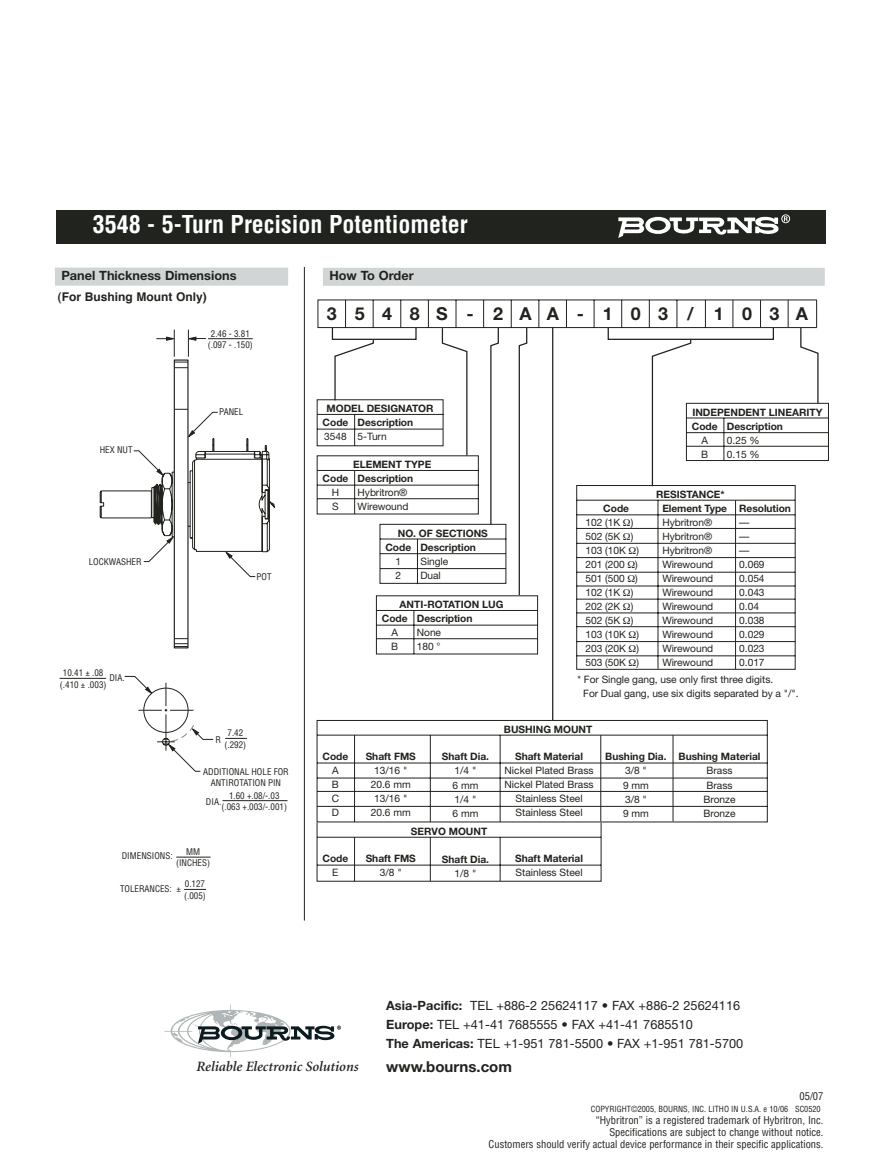
<style>
.page{position:relative;width:891px;height:1175px;background:#fff}
.page>*{position:absolute;margin:0;border:0;box-sizing:border-box;transform-origin:0 0}
.t1{font:700 condensed 24px "Helvetica";color:#fff}
.t2{font:700 17.85px "Helvetica Neue";letter-spacing:.98em;color:#20231e}
.t3{font:700 15px "Helvetica Neue";color:#20231e}
.t4{font:italic 600 14.25px "Minion";color:#20231e}
.t5{font:12.75px/18.8px "Helvetica Neue";color:#20231e}
.t6{font:700 12.75px "Helvetica Neue";color:#20231e}
.t7{font:700 12px "Helvetica";color:#20231e}
.t8{font:condensed 10.5px/12px "Helvetica";color:#20231e;text-align:right}
.t9{font:10.2px/14.1px "Helvetica Neue";letter-spacing:-.005em;color:#20231e}
.t10{font:700 10.2px "Helvetica Neue";color:#20231e}
.t11{font:condensed 9px/11.2px "Helvetica";color:#20231e;text-align:center}
.t12{font:condensed 8.25px "Helvetica";color:#20231e}
.s1{font-weight:700}
</style>
<div class="page">
<div style="left:56px;top:210px;width:769px;height:33px;background:#20231e"></div>
<svg style="left:618px;top:214px;width:172px;height:24px"></svg>
<div style="left:323px;top:268px;width:502px;height:18px;background:#d1d5d6"></div>
<svg style="left:317px;top:299px;width:501px;height:29px"></svg>
<svg style="left:331px;top:326px;width:355px;height:394px"></svg>
<svg style="left:317px;top:455px;width:162px;height:60px"></svg>
<svg style="left:317px;top:399px;width:124px;height:47px"></svg>
<svg style="left:379px;top:523px;width:128px;height:62px"></svg>
<svg style="left:686px;top:403px;width:143px;height:58px"></svg>
<svg style="left:317px;top:720px;width:451px;height:102px"></svg>
<hr style="left:600px;top:735px;width:1px;height:86px;background:#20231e">
<hr style="left:673px;top:735px;width:1px;height:86px;background:#20231e">
<svg style="left:317px;top:822px;width:285px;height:59px"></svg>
<svg style="left:441px;top:326px;width:378px;height:130px"></svg>
<svg style="left:164px;top:1004px;width:177px;height:53px"></svg>
<svg style="left:99px;top:361px;width:176px;height:288px"></svg>
<div style="left:174px;top:359px;width:15px;height:289px;border:1px solid #20231e"></div>
<svg style="left:187px;top:411px;width:32px;height:27px"></svg>
<svg style="left:225px;top:551px;width:31px;height:26px"></svg>
<svg style="left:133px;top:450px;width:31px;height:26px"></svg>
<svg style="left:143px;top:536px;width:31px;height:26px"></svg>
<hr style="left:208px;top:338px;width:45px;height:1px;background:#20231e">
<svg style="left:187px;top:329px;width:19px;height:28px"></svg>
<svg style="left:156px;top:329px;width:19px;height:28px"></svg>
<div style="left:55px;top:268px;width:233px;height:18px;background:#d1d5d6"></div>
<hr style="left:222px;top:800px;width:66px;height:1px;background:#20231e">
<hr style="left:60px;top:678px;width:46px;height:1px;background:#20231e">
<svg style="left:124px;top:675px;width:123px;height:97px"></svg>
<hr style="left:176px;top:856px;width:35px;height:1px;background:#20231e">
<svg style="left:184px;top:889px;width:22px;height:1px"></svg>
<hr style="left:304px;top:267px;width:1px;height:653px;background:#20231e">
<svg style="left:376px;top:595px;width:162px;height:60px"></svg>
<svg style="left:576px;top:485px;width:220px;height:185px"></svg>
<h1 class="t1" style="left:93px;top:215px;width:377px">3548 - 5-Turn Precision Potentiometer</h1>
<p class="t6" style="left:329px;top:271px;width:86px">How To Order</p>
<h2 class="t2" style="left:327px;top:308px;width:483px">3548S-2AA-103/ 103A</h2>
<p class="t6" style="left:61px;top:271px;width:177px">Panel Thickness Dimensions</p>
<p class="t7" style="left:58px;top:291px;width:150px">(For Bushing Mount Only)</p>
<p class="t11" style="left:208px;top:328px;width:47px">2.46 - 3.81 (.097 - .150)</p>
<p class="t11" style="left:100px;top:445px;width:34px">HEX NUT</p>
<p class="t11" style="left:89px;top:557px;width:54px">LOCKWASHER</p>
<p class="t11" style="left:60px;top:668px;width:48px">10.41 ± .08 (.410 ± .003)</p>
<p class="t11" style="left:109px;top:673px;width:17px">DIA.</p>
<p class="t11" style="left:219px;top:407px;width:26px">PANEL</p>
<p class="t11" style="left:257px;top:572px;width:17px">POT</p>
<p class="t11" style="left:225px;top:728px;width:23px">7.42 (.292)</p>
<p class="t11" style="left:216px;top:734px;width:7px">R</p>
<p class="t11" style="left:203px;top:766px;width:87px">ADDITIONAL HOLE FOR<br>ANTIROTATION PIN</p>
<p class="t11" style="left:222px;top:790px;width:67px">1.60 +.08/-.03 (.063 +.003/-.001)</p>
<p class="t11" style="left:206px;top:796px;width:17px">DIA.</p>
<p class="t11" style="left:176px;top:847px;width:36px">MM (INCHES)</p>
<p class="t11" style="left:122px;top:851px;width:52px">DIMENSIONS:</p>
<p class="t11" style="left:120px;top:884px;width:62px">TOLERANCES: ±</p>
<p class="t11" style="left:184px;top:879px;width:23px;text-align:left">0.127 (.005)</p>
<p class="t10" style="left:327px;top:404px;width:109px">MODEL DESIGNATOR</p>
<p class="t10" style="left:323px;top:419px;width:27px">Code</p>
<p class="t9" style="left:324px;top:430px;width:24px">3548</p>
<p class="t10" style="left:358px;top:419px;width:57px">Description</p>
<p class="t9" style="left:358px;top:430px;width:31px">5-Turn</p>
<p class="t10" style="left:353px;top:461px;width:80px">ELEMENT TYPE</p>
<p class="t10" style="left:323px;top:475px;width:27px">Code</p>
<p class="t9" style="left:332px;top:486px;width:9px">H<br>S</p>
<p class="t10" style="left:358px;top:475px;width:57px">Description</p>
<p class="t9" style="left:358px;top:486px;width:52px">Hybritron®<br>Wirewound</p>
<p class="t10" style="left:398px;top:529px;width:92px">NO. OF SECTIONS</p>
<p class="t10" style="left:385px;top:543px;width:27px">Code</p>
<p class="t9" style="left:396px;top:555px;width:7px">1<br>2</p>
<p class="t10" style="left:420px;top:543px;width:57px">Description</p>
<p class="t9" style="left:420px;top:555px;width:29px">Single<br>Dual</p>
<p class="t10" style="left:400px;top:600px;width:105px">ANTI-ROTATION LUG</p>
<p class="t10" style="left:382px;top:614px;width:27px">Code</p>
<p class="t9" style="left:391px;top:626px;width:8px">A<br>B</p>
<p class="t10" style="left:417px;top:614px;width:57px">Description</p>
<p class="t9" style="left:417px;top:626px;width:26px">None<br>180</p>
<p class="t10" style="left:692px;top:408px;width:132px">INDEPENDENT LINEARITY</p>
<p class="t10" style="left:692px;top:422px;width:27px">Code</p>
<p class="t9" style="left:701px;top:434px;width:8px">A<br>B</p>
<p class="t10" style="left:727px;top:422px;width:58px">Description</p>
<p class="t9" style="left:727px;top:434px;width:34px">0.25 %<br>0.15 %</p>
<p class="t10" style="left:656px;top:490px;width:70px">RESISTANCE*</p>
<p class="t10" style="left:603px;top:504px;width:27px">Code</p>
<p class="t10" style="left:662px;top:504px;width:66px">Element Type</p>
<p class="t9" style="left:662px;top:516px;width:52px;text-align:justify">Hybritron® Hybritron® Hybritron® Wirewound Wirewound Wirewound Wirewound Wirewound Wirewound Wirewound Wirewound</p>
<p class="t10" style="left:739px;top:504px;width:53px">Resolution</p>
<p class="t9" style="left:739px;top:516px;width:27px">—<br>—<br>—<br>0.069<br>0.054<br>0.043<br>0.04<br>0.038<br>0.029<br>0.023<br>0.017</p>
<p class="t9" style="left:586px;top:516px;width:55px">102 (1K )<br>502 (5K )<br>103 (10K )<br>201 (200 )<br>501 (500 )<br>102 (1K )<br>202 (2K )<br>502 (5K )<br>103 (10K )<br>203 (20K )<br>503 (50K )</p>
<p class="t9" style="left:583px;top:673px;width:217px;text-indent:-6px">* For Single gang, use only first three digits.<br>For Dual gang, use six digits separated by a "/".</p>
<p class="t10" style="left:322px;top:753px;width:27px">Code</p>
<p class="t9" style="left:332px;top:764px;width:9px;text-align:justify">A B C D</p>
<p class="t10" style="left:322px;top:855px;width:27px">Code</p>
<p class="t9" style="left:332px;top:866px;width:8px">E</p>
<p class="t10" style="left:504px;top:725px;width:90px">BUSHING MOUNT</p>
<p class="t10" style="left:366px;top:753px;width:52px">Shaft FMS</p>
<p class="t9" style="left:371px;top:764px;width:42px;text-align:center">13/16 "<br>20.6 mm<br>13/16 "<br>20.6 mm</p>
<p class="t10" style="left:442px;top:753px;width:49px">Shaft Dia.</p>
<p class="t9" style="left:453px;top:764px;width:27px">1/4 "<br>6 mm<br>1/4 "<br>6 mm</p>
<p class="t10" style="left:515px;top:753px;width:69px">Shaft Material</p>
<p class="t9" style="left:505px;top:764px;width:90px;text-align:center">Nickel Plated Brass<br>Nickel Plated Brass<br>Stainless Steel<br>Stainless Steel</p>
<p class="t10" style="left:605px;top:753px;width:63px">Bushing Dia.</p>
<p class="t9" style="left:623px;top:765px;width:27px">3/8 "<br>9 mm<br>3/8 "<br>9 mm</p>
<p class="t10" style="left:679px;top:753px;width:84px">Bushing Material</p>
<p class="t9" style="left:704px;top:765px;width:34px">Brass<br>Brass<br>Bronze<br>Bronze</p>
<p class="t10" style="left:411px;top:827px;width:78px">SERVO MOUNT</p>
<p class="t10" style="left:366px;top:855px;width:52px">Shaft FMS</p>
<p class="t9" style="left:380px;top:866px;width:23px">3/8 "</p>
<p class="t10" style="left:442px;top:855px;width:49px">Shaft Dia.</p>
<p class="t9" style="left:455px;top:867px;width:23px">1/8 "</p>
<p class="t10" style="left:515px;top:855px;width:69px">Shaft Material</p>
<p class="t9" style="left:516px;top:866px;width:69px">Stainless Steel</p>
<p class="t5" style="left:386px;top:997px;width:359px"><span class="s1">Asia-Pacific:</span> TEL +886-2 25624117 • FAX +886-2 25624116<br><span class="s1">Europe:</span> TEL +41-41 7685555 • FAX +41-41 7685510<br><span class="s1">The Americas:</span> TEL +1-951 781-5500 • FAX +1-951 781-5700</p>
<h3 class="t4" style="left:196px;top:1061px;width:163px">Reliable Electronic Solutions</h3>
<h3 class="t3" style="left:386px;top:1061px;width:127px">www.bourns.com</h3>
<p class="t8" style="left:800px;top:1091px;width:25px">05/07</p>
<p class="t12" style="left:591px;top:1106px;width:232px">COPYRIGHT©2005, BOURNS, INC. LITHO IN U.S.A. e 10/06 SC0520</p>
<p class="t8" style="left:489px;top:1115px;width:336px">“Hybritron” is a registered trademark of Hybritron, Inc.<br>Specifications are subject to change without notice.<br>Customers should verify actual device performance in their specific applications.</p>
</div>
